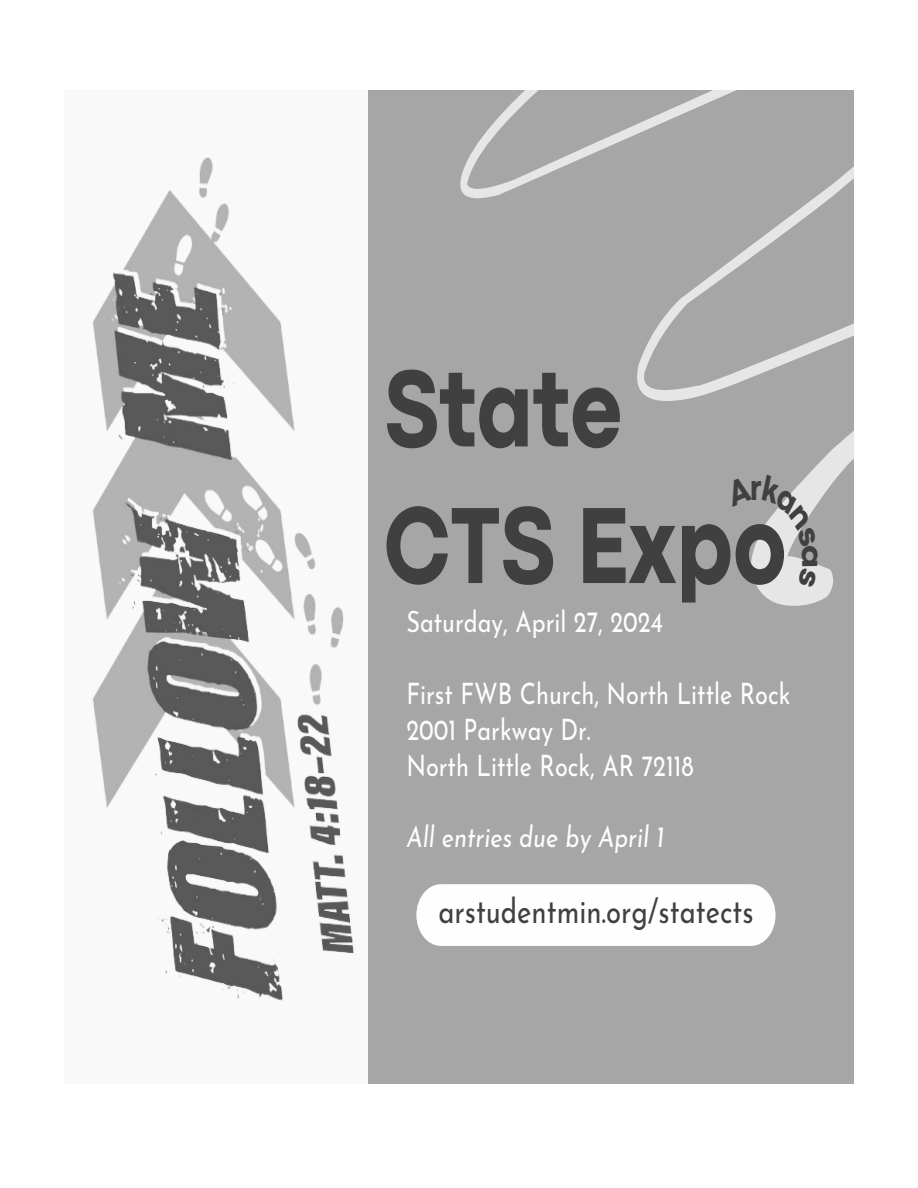
<style>
.page{position:relative;width:918px;height:1188px;background:#fff}
.page>*{position:absolute;margin:0;border:0;box-sizing:border-box;transform-origin:0 0}
.t1{font:800 112.95px/136.6px "Codec Pro";color:#404040;scale:.79 1}
.t2{font:34.65px "Josefin Sans";color:#404040;scale:.79 1}
.t3{font:29.55px/35.8px "Josefin Sans";color:#fffefe;scale:.79 1}
.t4{font:italic 29.55px "Josefin Sans";color:#fffefe;scale:.79 1}
</style>
<div class="page">
<div style="left:64px;top:90px;width:790px;height:994px;background:#a6a6a6"></div>
<img style="left:64px;top:90px;width:304px;height:994px">
<svg style="left:367px;top:90px;width:487px;height:517px"></svg>
<div style="left:416px;top:884px;width:360px;height:62px;background:#fffefe"></div>
<svg style="left:727px;top:475px;width:91px;height:114px"></svg>
<h1 class="t1" style="left:384px;top:339px;width:511px">State<br>CTS Expo</h1>
<p class="t3" style="left:406px;top:600px;width:327px">Saturday, April 27, 2024</p>
<p class="t3" style="left:406px;top:672px;width:488px">First FWB Church, North Little Rock<br>2001 Parkway Dr.<br>North Little Rock, AR 72118</p>
<p class="t4" style="left:406px;top:812px;width:328px">All entries due by April 1</p>
<p class="t2" style="left:438px;top:882px;width:401px">arstudentmin.org/statects</p>
</div>
